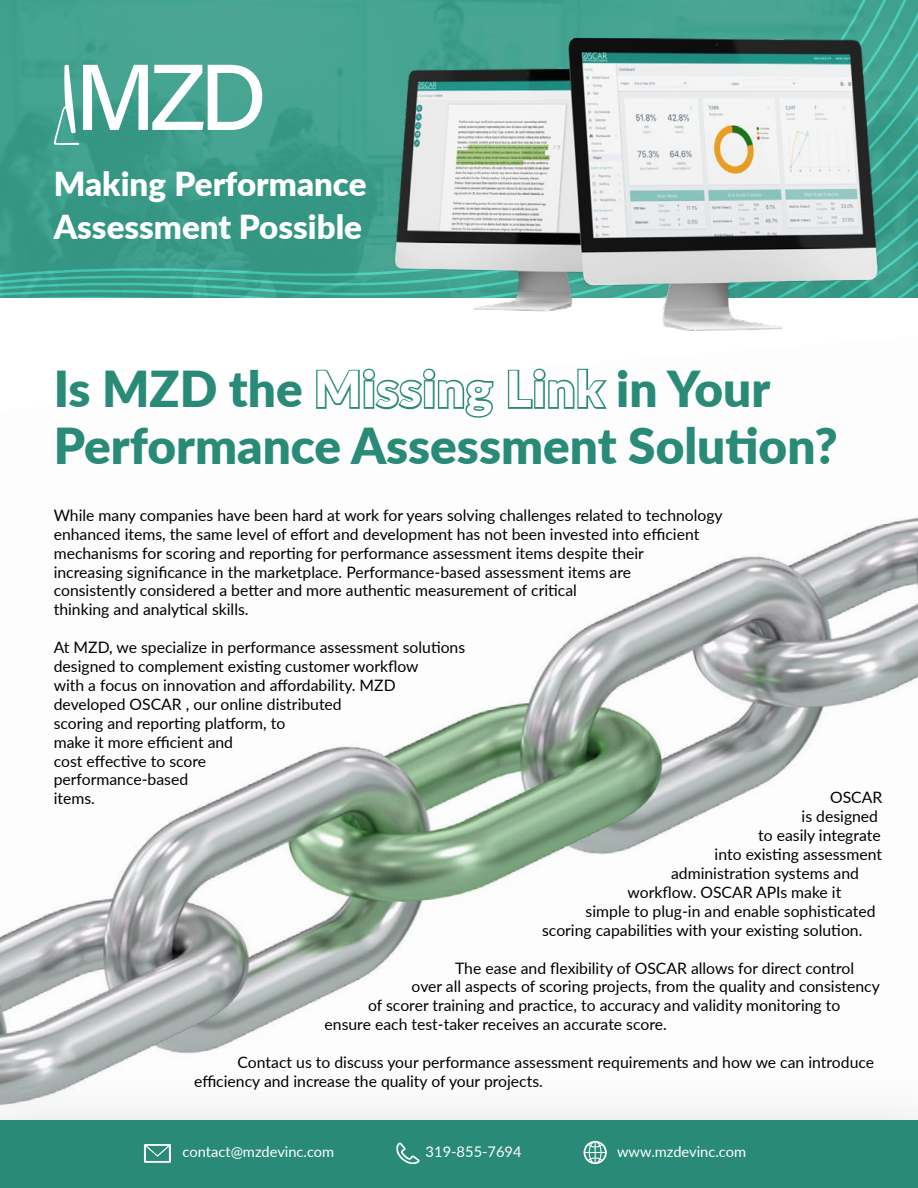
<style>
.page{position:relative;width:918px;height:1188px;background:#fff}
.page>*{position:absolute;margin:0;border:0;box-sizing:border-box;transform-origin:0 0}
.t1{font:900 49.5px/57px "Lato";color:#288a77}
.t2{font:900 33px/42.6px "Lato";color:#fff}
.t3{font:15.75px/18.9px "Lato";color:#000}
.t4{font:14.7px "Lato";color:#fff}
</style>
<div class="page">
<svg style="left:0;top:0;width:918px;height:298px;background:#3d9f8c"></svg>
<img style="left:0;top:517px;width:918px;height:542px">
<img style="left:369px;top:27px;width:540px;height:304px">
<svg style="left:54px;top:65px;width:208px;height:80px"></svg>
<div style="left:0;top:1059px;width:918px;height:129px;background:#f9f9f9"></div>
<div style="left:0;top:1120px;width:918px;height:68px;background:#288a77"></div>
<svg style="left:584px;top:1141px;width:23px;height:23px"></svg>
<svg style="left:144px;top:1144px;width:27px;height:19px"></svg>
<svg style="left:396px;top:1143px;width:24px;height:21px"></svg>
<h2 class="t2" style="left:54px;top:161px;width:314px">Making Performance<br>Assessment Possible</h2>
<h1 class="t1" style="left:54px;top:359px;width:785px">Is MZD the Missing Link in Your<br>Performance Assessment Solution?</h1>
<p class="t3" style="left:54px;top:505px;width:671px">While many companies have been hard at work for years solving challenges related to technology enhanced items, the same level of effort and development has not been invested into efficient mechanisms for scoring and reporting for performance assessment items despite their<br>increasing significance in the marketplace. Performance-based assessment items are<br>consistently considered a better and more authentic measurement of critical<br>thinking and analytical skills.</p>
<p class="t3" style="left:54px;top:637px;width:413px">At MZD, we specialize in performance assessment solutions designed to complement existing customer workflow<br>with a focus on innovation and affordability. MZD developed OSCAR , our online distributed<br>scoring and reporting platform, to<br>make it more efficient and<br>cost effective to score<br>performance-based<br>items.</p>
<p class="t3" style="left:830px;top:788px;width:54px">OSCAR</p>
<p class="t3" style="left:802px;top:807px;width:78px">is designed</p>
<p class="t3" style="left:758px;top:825px;width:124px">to easily integrate</p>
<p class="t3" style="left:715px;top:844px;width:169px">into existing assessment</p>
<p class="t3" style="left:671px;top:863px;width:189px">administration systems and</p>
<p class="t3" style="left:628px;top:882px;width:215px">workflow. OSCAR APIs make it</p>
<p class="t3" style="left:586px;top:901px;width:291px">simple to plug-in and enable sophisticated</p>
<p class="t3" style="left:542px;top:920px;width:322px">scoring capabilities with your existing solution.</p>
<p class="t3" style="left:455px;top:958px;width:400px">The ease and flexibility of OSCAR allows for direct control</p>
<p class="t3" style="left:412px;top:977px;width:470px">over all aspects of scoring projects, from the quality and consistency</p>
<p class="t3" style="left:368px;top:996px;width:474px">of scorer training and practice, to accuracy and validity monitoring to</p>
<p class="t3" style="left:325px;top:1014px;width:344px">ensure each test-taker receives an accurate score.</p>
<p class="t3" style="left:194px;top:1052px;width:682px;text-indent:44px">Contact us to discuss your performance assessment requirements and how we can introduce efficiency and increase the quality of your projects.</p>
<p class="t4" style="left:183px;top:1141px;width:153px">contact@mzdevinc.com</p>
<p class="t4" style="left:426px;top:1141px;width:98px">319-855-7694</p>
<p class="t4" style="left:617px;top:1141px;width:131px">www.mzdevinc.com</p>
</div>
